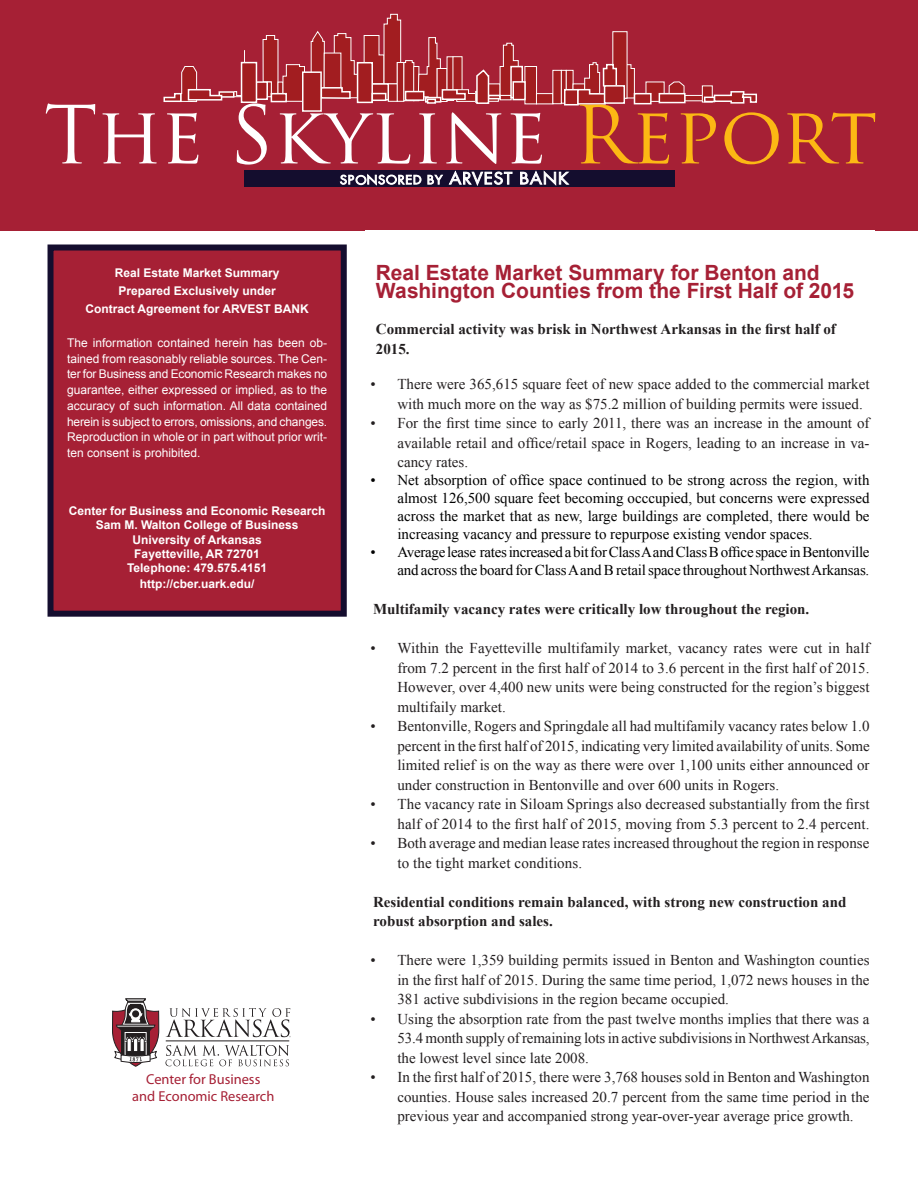
<style>
.page{position:relative;width:918px;height:1188px;background:#fff}
.page>*{position:absolute;margin:0;border:0;box-sizing:border-box;transform-origin:0 0}
.t1{font:78px "Trajan Pro";color:#fff}
.Head_level1{font:700 21px/18px "Arial";color:#a62035}
.t2{font:15px/19.5px "Times New Roman";color:#231f20;text-align:justify}
.t3{font:15px/18px "Times New Roman";letter-spacing:-.015em;color:#000;text-align:justify}
.Head_level1-2{font:700 15px/19.5px "Times New Roman";color:#231f20}
.t4{font:14.4px/17.2px "Myriad Pro";color:#a62035;text-align:center}
.disclaimer{font:12px/15.8px "Arial";color:#fff;text-align:justify}
.address{font:700 12px "Arial";color:#fff}
.contents{font:700 12px "Arial";color:#fff}
.s1{color:#fcb814}
</style>
<div class="page">
<div style="left:0;top:0;width:918px;height:230px;background:#a62035"></div>
<div style="left:51px;top:248px;width:293px;height:366px;background:#a62035"></div>
<div style="left:48px;top:244px;width:299px;height:373px;border:6px solid #140d2e"></div>
<svg style="left:234px;top:91px;width:7px;height:6px"></svg>
<svg style="left:263px;top:35px;width:42px;height:67px"></svg>
<div style="left:487px;top:84px;width:13px;height:11px;background:#a21d20"></div>
<div style="left:500px;top:95px;width:11px;height:5px;background:#a21d20"></div>
<svg style="left:500px;top:43px;width:18px;height:53px"></svg>
<div style="left:525px;top:67px;width:12px;height:37px;background:#a21d20"></div>
<div style="left:525px;top:66px;width:12px;height:38px;border:1px solid #fff"></div>
<div style="left:536px;top:94px;width:17px;height:10px;background:#a21d20"></div>
<div style="left:536px;top:94px;width:17px;height:10px;border:1px solid #fff"></div>
<div style="left:553px;top:70px;width:8px;height:34px;background:#a21d20"></div>
<div style="left:561px;top:70px;width:5px;height:33px;background:#a21d20"></div>
<div style="left:561px;top:70px;width:5px;height:33px;border:1px solid #fff"></div>
<div style="left:566px;top:70px;width:7px;height:34px;background:#a21d20"></div>
<div style="left:566px;top:70px;width:7px;height:34px;border:1px solid #fff"></div>
<div style="left:573px;top:84px;width:12px;height:11px;background:#a21d20"></div>
<div style="left:613px;top:32px;width:14px;height:66px;background:#a21d20"></div>
<div style="left:646px;top:82px;width:18px;height:19px;background:#a21d20"></div>
<svg style="left:669px;top:82px;width:15px;height:11px"></svg>
<div style="left:685px;top:95px;width:21px;height:6px;background:#a21d20"></div>
<div style="left:685px;top:95px;width:21px;height:6px;border:1px solid #fff"></div>
<div style="left:702px;top:86px;width:10px;height:16px;background:#a21d20"></div>
<div style="left:702px;top:86px;width:10px;height:16px;border:1px solid #fff"></div>
<div style="left:219px;top:92px;width:15px;height:5px;background:#a21d20"></div>
<div style="left:219px;top:91px;width:15px;height:7px;border:2px solid #fff"></div>
<div style="left:256px;top:82px;width:11px;height:17px;background:#a21d20"></div>
<div style="left:256px;top:81px;width:12px;height:19px;border:2px solid #fff"></div>
<svg style="left:311px;top:31px;width:46px;height:69px"></svg>
<div style="left:488px;top:95px;width:13px;height:4px;border:2px solid #fff"></div>
<div style="left:511px;top:67px;width:11px;height:31px;background:#a21d20"></div>
<div style="left:510px;top:66px;width:13px;height:32px;border:2px solid #fff"></div>
<div style="left:659px;top:94px;width:26px;height:9px;background:#a21d20"></div>
<div style="left:659px;top:93px;width:27px;height:10px;border:2px solid #fff"></div>
<svg style="left:244px;top:50px;width:1px;height:12px"></svg>
<svg style="left:163px;top:66px;width:60px;height:37px"></svg>
<div style="left:242px;top:63px;width:14px;height:39px;background:#a21d20"></div>
<div style="left:241px;top:62px;width:16px;height:41px;border:2px solid #fff"></div>
<div style="left:271px;top:94px;width:15px;height:8px;background:#a21d20"></div>
<div style="left:271px;top:93px;width:16px;height:9px;border:2px solid #fff"></div>
<div style="left:303px;top:72px;width:18px;height:39px;background:#a21d20"></div>
<div style="left:302px;top:71px;width:20px;height:41px;border:2px solid #fff"></div>
<div style="left:358px;top:63px;width:14px;height:39px;background:#a21d20"></div>
<div style="left:357px;top:62px;width:16px;height:41px;border:2px solid #fff"></div>
<svg style="left:364px;top:14px;width:126px;height:90px"></svg>
<div style="left:513px;top:82px;width:12px;height:18px;background:#a21d20"></div>
<div style="left:512px;top:81px;width:14px;height:19px;border:2px solid #fff"></div>
<div style="left:565px;top:90px;width:13px;height:15px;background:#a21d20"></div>
<div style="left:564px;top:89px;width:15px;height:16px;border:2px solid #fff"></div>
<svg style="left:576px;top:62px;width:59px;height:43px"></svg>
<div style="left:605px;top:86px;width:19px;height:17px;background:#a21d20"></div>
<div style="left:604px;top:85px;width:21px;height:19px;border:2px solid #fff"></div>
<div style="left:634px;top:94px;width:17px;height:10px;background:#a21d20"></div>
<div style="left:634px;top:93px;width:18px;height:11px;border:2px solid #fff"></div>
<div style="left:704px;top:97px;width:11px;height:5px;border:2px solid #fff"></div>
<svg style="left:713px;top:91px;width:44px;height:13px"></svg>
<div style="left:244px;top:170px;width:431px;height:17px;background:#140d2e"></div>
<svg style="left:427px;top:175px;width:16px;height:10px"></svg>
<svg style="left:449px;top:171px;width:63px;height:15px"></svg>
<svg style="left:520px;top:171px;width:49px;height:15px"></svg>
<svg style="left:340px;top:174px;width:81px;height:11px"></svg>
<svg style="left:112px;top:998px;width:179px;height:69px"></svg>
<p class="t1" style="left:44px;top:85px;width:835px">The Skyline <span class="s1">Report</span></p>
<p class="contents" style="left:115px;top:265px;width:166px">Real Estate Market Summary</p>
<p class="contents" style="left:118px;top:283px;width:159px">Prepared Exclusively under</p>
<p class="contents" style="left:85px;top:301px;width:225px">Contract Agreement for ARVEST BANK</p>
<p class="disclaimer" style="left:67px;top:335px;width:262px">The information contained herein has been ob&shy;tained from reasonably reliable sources. The Cen&shy;ter for Business and Economic Research makes no guarantee, either expressed or implied, as to the accuracy of such information. All data contained herein is subject to errors, omissions, and changes.<br>Reproduction in whole or in part without prior writ&shy;ten consent is prohibited.</p>
<p class="address" style="left:69px;top:503px;width:258px">Center for Business and Economic Research</p>
<p class="address" style="left:96px;top:517px;width:204px">Sam M. Walton College of Business</p>
<p class="address" style="left:132px;top:531px;width:131px">University of Arkansas</p>
<p class="address" style="left:134px;top:546px;width:127px">Fayetteville, AR 72701</p>
<p class="address" style="left:127px;top:560px;width:141px">Telephone: 479.575.4151</p>
<p class="address" style="left:140px;top:576px;width:116px">http://cber.uark.edu/</p>
<p class="t4" style="left:132px;top:1070px;width:144px">Center for Business<br>and Economic Research</p>
<p class="Head_level1" style="left:376px;top:265px;width:480px">Real Estate Market Summary for Benton and<br>Washington Counties from the First Half of 2015</p>
<p class="Head_level1-2" style="left:376px;top:319px;width:462px">Commercial activity was brisk in Northwest Arkansas in the first half of<br>2015.</p>
<p class="t2" style="left:397px;top:374px;width:474px;text-indent:-27px">• There were 365,615 square feet of new space added to the commercial market with much more on the way as $75.2 million of building permits were issued.</p>
<p class="t2" style="left:397px;top:413px;width:474px;text-indent:-27px">• For the first time since to early 2011, there was an increase in the amount of available retail and office/retail space in Rogers, leading to an increase in va&shy;cancy rates.</p>
<p class="t3" style="left:397px;top:471px;width:474px;text-indent:-27px">• Net absorption of office space continued to be strong across the region, with almost 126,500 square feet becoming occcupied, but concerns were expressed across the market that as new, large buildings are completed, there would be increasing vacancy and pressure to repurpose existing vendor spaces.</p>
<p class="t3" style="left:370px;top:543px;width:501px;text-align:right">• Average lease rates increased a bit for Class A and Class B office space in Bentonville and across the board for Class A and B retail space throughout Northwest Arkansas.</p>
<p class="Head_level1-2" style="left:373px;top:599px;width:438px">Multifamily vacancy rates were critically low throughout the region.</p>
<p class="t2" style="left:397px;top:638px;width:474px;text-indent:-27px">• Within the Fayetteville multifamily market, vacancy rates were cut in half from 7.2 percent in the first half of 2014 to 3.6 percent in the first half of 2015.<br>However, over 4,400 new units were being constructed for the region’s biggest multifaily market.</p>
<p class="t2" style="left:397px;top:716px;width:474px;text-indent:-27px">• Bentonville, Rogers and Springdale all had multifamily vacancy rates below 1.0 percent in the first half of 2015, indicating very limited availability of units. Some limited relief is on the way as there were over 1,100 units either announced or under construction in Bentonville and over 600 units in Rogers.</p>
<p class="t2" style="left:370px;top:794px;width:501px;text-align:right">• The vacancy rate in Siloam Springs also decreased substantially from the first half of 2014 to the first half of 2015, moving from 5.3 percent to 2.4 percent.</p>
<p class="t2" style="left:397px;top:833px;width:473px;text-indent:-27px">• Both average and median lease rates increased throughout the region in response to the tight market conditions.</p>
<p class="Head_level1-2" style="left:373px;top:892px;width:475px">Residential conditions remain balanced, with strong new construction and robust absorption and sales.</p>
<p class="t2" style="left:397px;top:950px;width:474px;text-indent:-27px">• There were 1,359 building permits issued in Benton and Washington counties in the first half of 2015. During the same time period, 1,072 news houses in the 381 active subdivisions in the region became occupied.</p>
<p class="t2" style="left:397px;top:1009px;width:474px;text-indent:-27px">• Using the absorption rate from the past twelve months implies that there was a 53.4 month supply of remaining lots in active subdivisions in Northwest Arkansas, the lowest level since late 2008.</p>
<p class="t2" style="left:397px;top:1067px;width:474px;text-indent:-27px">• In the first half of 2015, there were 3,768 houses sold in Benton and Washington counties. House sales increased 20.7 percent from the same time period in the previous year and accompanied strong year-over-year average price growth.</p>
</div>
